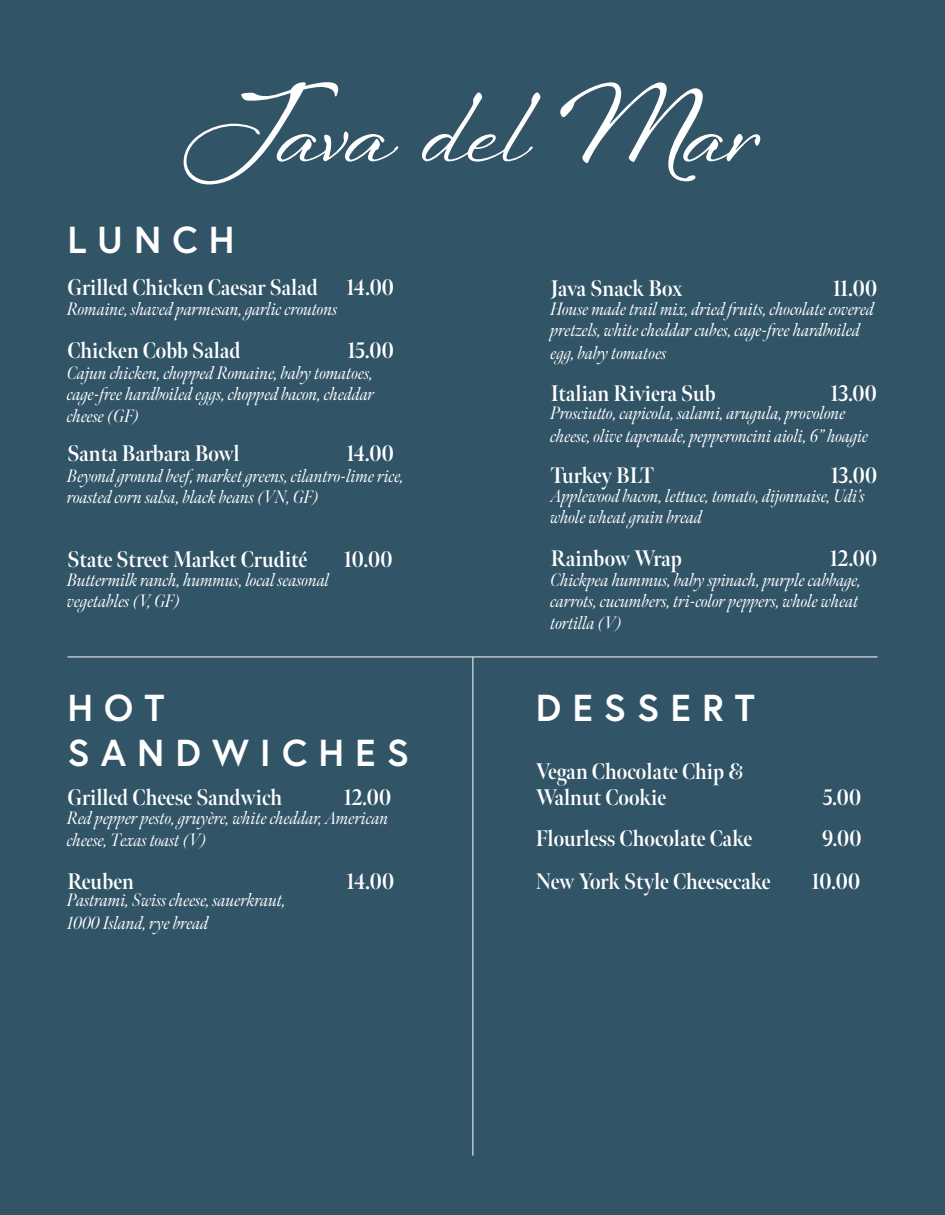
<style>
.page{position:relative;width:945px;height:1215px;background:#315467}
.page>*{position:absolute;margin:0;border:0;box-sizing:border-box;transform-origin:0 0}
.t1{font:700 105px "Sheila";color:#fff}
.t2{font:700 37.5px "Europa";color:#fff}
.t3{font:700 22.5px "Meno Banner Condensed";color:#fff}
.t4{font:italic 18px/21.8px "Meno Banner Condensed";color:#fff}
</style>
<div class="page">
<hr style="left:68px;top:657px;width:810px;height:1px;background:#fff">
<hr style="left:472px;top:657px;width:1px;height:499px;background:#fff">
<p class="t1" style="left:183px;top:63px;width:580px">Java del Mar</p>
<p class="t2" style="left:68px;top:215px;width:168px">L U N C H</p>
<p class="t3" style="left:68px;top:273px;width:252px">Grilled Chicken Caesar Salad</p>
<p class="t3" style="left:347px;top:273px;width:49px">14.00</p>
<p class="t4" style="left:68px;top:299px;width:272px">Romaine, shaved parmesan, garlic croutons</p>
<p class="t3" style="left:68px;top:336px;width:175px">Chicken Cobb Salad</p>
<p class="t3" style="left:348px;top:336px;width:48px">15.00</p>
<p class="t4" style="left:68px;top:362px;width:307px">Cajun chicken, chopped Romaine, baby tomatoes,</p>
<p class="t4" style="left:68px;top:383px;width:309px;line-height:22.5px">cage-free hardboiled eggs, chopped bacon, cheddar cheese (GF)</p>
<p class="t3" style="left:68px;top:439px;width:174px">Santa Barbara Bowl</p>
<p class="t3" style="left:347px;top:439px;width:49px">14.00</p>
<p class="t4" style="left:68px;top:466px;width:338px">Beyond ground beef, market greens, cilantro-lime rice,</p>
<p class="t4" style="left:68px;top:487px;width:253px">roasted corn salsa, black beans (VN, GF)</p>
<p class="t3" style="left:68px;top:546px;width:241px">State Street Market Crudité</p>
<p class="t3" style="left:344px;top:546px;width:50px">10.00</p>
<p class="t4" style="left:68px;top:570px;width:264px;line-height:21px">Buttermilk ranch, hummus, local seasonal vegetables (V, GF)</p>
<p class="t2" style="left:68px;top:682px;width:98px">H O T</p>
<p class="t2" style="left:68px;top:727px;width:343px">S A N D W I C H E S</p>
<p class="t3" style="left:68px;top:784px;width:216px">Grilled Cheese Sandwich</p>
<p class="t3" style="left:344px;top:784px;width:49px">12.00</p>
<p class="t4" style="left:68px;top:807px;width:323px;line-height:22.5px">Red pepper pesto, gruyère, white cheddar, American cheese, Texas toast (V)</p>
<p class="t3" style="left:68px;top:867px;width:68px">Reuben</p>
<p class="t3" style="left:347px;top:867px;width:49px">14.00</p>
<p class="t4" style="left:68px;top:890px;width:220px">Pastrami, Swiss cheese, sauerkraut,</p>
<p class="t4" style="left:68px;top:912px;width:143px">1000 Island, rye bread</p>
<p class="t3" style="left:551px;top:275px;width:133px">Java Snack Box</p>
<p class="t3" style="left:833px;top:275px;width:46px">11.00</p>
<p class="t4" style="left:551px;top:299px;width:325px">House made trail mix, dried fruits, chocolate covered pretzels, white cheddar cubes, cage-free hardboiled egg, baby tomatoes</p>
<p class="t3" style="left:551px;top:380px;width:166px">Italian Riviera Sub</p>
<p class="t3" style="left:831px;top:380px;width:48px">13.00</p>
<p class="t4" style="left:551px;top:403px;width:319px;line-height:22.5px">Prosciutto, capicola, salami, arugula, provolone cheese, olive tapenade, pepperoncini aioli, 6” hoagie</p>
<p class="t3" style="left:551px;top:462px;width:105px">Turkey BLT</p>
<p class="t3" style="left:831px;top:462px;width:48px">13.00</p>
<p class="t4" style="left:551px;top:486px;width:316px;line-height:21px">Applewood bacon, lettuce, tomato, dijonnaise, Udi’s whole wheat grain bread</p>
<p class="t3" style="left:551px;top:545px;width:132px">Rainbow Wrap</p>
<p class="t3" style="left:830px;top:545px;width:49px">12.00</p>
<p class="t4" style="left:551px;top:569px;width:312px">Chickpea hummus, baby spinach, purple cabbage, carrots, cucumbers, tri-color peppers, whole wheat tortilla (V)</p>
<p class="t2" style="left:536px;top:682px;width:221px">D E S S E R T</p>
<p class="t3" style="left:536px;top:758px;width:209px">Vegan Chocolate Chip &amp;</p>
<p class="t3" style="left:536px;top:783px;width:132px">Walnut Cookie</p>
<p class="t3" style="left:823px;top:783px;width:40px">5.00</p>
<p class="t3" style="left:536px;top:825px;width:218px">Flourless Chocolate Cake</p>
<p class="t3" style="left:822px;top:825px;width:41px">9.00</p>
<p class="t3" style="left:536px;top:868px;width:236px">New York Style Cheesecake</p>
<p class="t3" style="left:812px;top:868px;width:50px">10.00</p>
</div>
